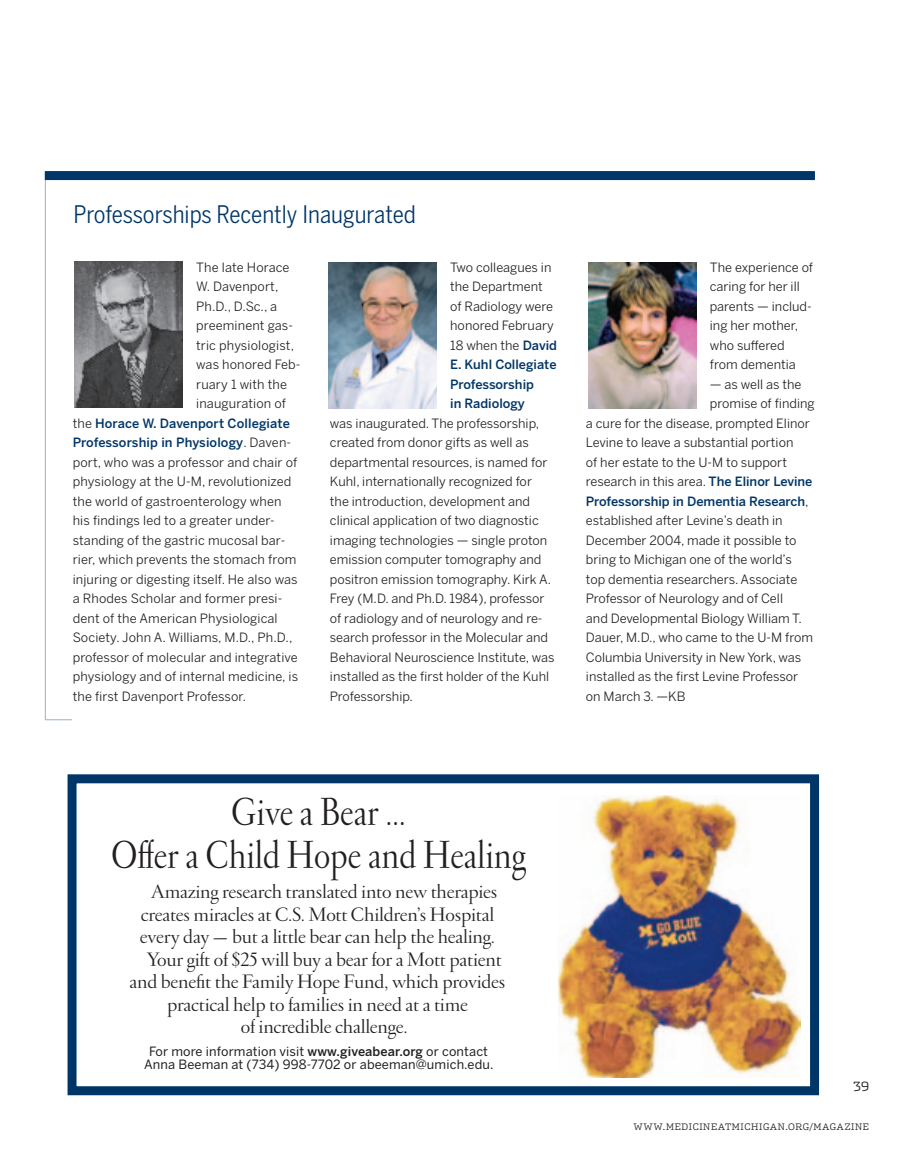
<style>
.page{position:relative;width:905px;height:1175px;background:#fff}
.page>*{position:absolute;margin:0;border:0;box-sizing:border-box;transform-origin:0 0}
.Photo_Caption{font:42.45px "Garamond FB Display";color:#231f20;scale:.85 1}
.Bent__Cond__Headline{font:24px "Benton Sans Cond";color:#003667}
.Bent__Body__8_5_13{font:21px/22.5px "Garamond FB Display";letter-spacing:-.01em;color:#231f20;text-align:center}
.Bent__Body_No_Indent{font:12.75px/19.5px "Benton Sans";color:#231f20}
.Bent__Body_No_Indent-2{font:500 12.75px "Benton Sans";color:#003667}
.Photo_Caption-2{font:12.75px/13.5px "Benton Sans Regluar";letter-spacing:.01em;color:#231f20;text-align:center}
.t1{font:300 12.75px "Dispatch";color:#231f20}
.t2{font:300 9px "Dispatch";letter-spacing:.07em;color:#231f20}
.s1{font-weight:400;color:#231f20}
.s2{font-weight:500;color:#003667}
.s3{font-family:"Benton Sans";font-weight:500}
</style>
<div class="page">
<svg style="left:44px;top:171px;width:29px;height:550px"></svg>
<div style="left:45px;top:171px;width:769px;height:9px;background:#003667"></div>
<img style="left:328px;top:262px;width:108px;height:146px">
<img style="left:75px;top:261px;width:108px;height:146px">
<img style="left:588px;top:262px;width:108px;height:146px">
<div style="left:68px;top:774px;width:751px;height:321px;border:9px solid #003667"></div>
<img style="left:558px;top:795px;width:242px;height:282px">
<p class="Bent__Cond__Headline" style="left:74px;top:201px;width:344px">Professorships Recently Inaugurated</p>
<p class="Bent__Body_No_Indent" style="left:196px;top:257px;width:95px">The late Horace</p>
<p class="Bent__Body_No_Indent" style="left:196px;top:277px;width:84px">W. Davenport,</p>
<p class="Bent__Body_No_Indent" style="left:196px;top:296px;width:83px">Ph.D., D.Sc., a</p>
<p class="Bent__Body_No_Indent" style="left:196px;top:316px;width:98px">preeminent gas-</p>
<p class="Bent__Body_No_Indent" style="left:196px;top:335px;width:99px">tric physiologist,</p>
<p class="Bent__Body_No_Indent" style="left:196px;top:355px;width:106px">was honored Feb-</p>
<p class="Bent__Body_No_Indent" style="left:196px;top:374px;width:92px">ruary 1 with the</p>
<p class="Bent__Body_No_Indent" style="left:196px;top:394px;width:91px">inauguration of</p>
<p class="Bent__Body_No_Indent-2" style="left:73px;top:415px;width:219px"><span class="s1">the</span> Horace W. Davenport Collegiate</p>
<p class="Bent__Body_No_Indent-2" style="left:73px;top:435px;width:220px">Professorship in Physiology<span class="s1">. Daven-</span></p>
<p class="Bent__Body_No_Indent" style="left:73px;top:452px;width:226px">port, who was a professor and chair of</p>
<p class="Bent__Body_No_Indent" style="left:73px;top:472px;width:220px">physiology at the U-M, revolutionized</p>
<p class="Bent__Body_No_Indent" style="left:73px;top:491px;width:210px">the world of gastroenterology when</p>
<p class="Bent__Body_No_Indent" style="left:73px;top:511px;width:204px">his findings led to a greater under-</p>
<p class="Bent__Body_No_Indent" style="left:73px;top:530px;width:214px">standing of the gastric mucosal bar-</p>
<p class="Bent__Body_No_Indent" style="left:73px;top:550px;width:225px">rier, which prevents the stomach from</p>
<p class="Bent__Body_No_Indent" style="left:73px;top:569px;width:226px">injuring or digesting itself. He also was</p>
<p class="Bent__Body_No_Indent" style="left:73px;top:589px;width:211px">a Rhodes Scholar and former presi-</p>
<p class="Bent__Body_No_Indent" style="left:73px;top:608px;width:206px">dent of the American Physiological</p>
<p class="Bent__Body_No_Indent" style="left:73px;top:628px;width:221px">Society. John A. Williams, M.D., Ph.D.,</p>
<p class="Bent__Body_No_Indent" style="left:73px;top:647px;width:226px">professor of molecular and integrative</p>
<p class="Bent__Body_No_Indent" style="left:73px;top:667px;width:227px">physiology and of internal medicine, is</p>
<p class="Bent__Body_No_Indent" style="left:73px;top:686px;width:175px">the first Davenport Professor.</p>
<p class="Bent__Body_No_Indent" style="left:450px;top:257px;width:103px">Two colleagues in</p>
<p class="Bent__Body_No_Indent" style="left:450px;top:277px;width:94px">the Department</p>
<p class="Bent__Body_No_Indent" style="left:450px;top:296px;width:104px">of Radiology were</p>
<p class="Bent__Body_No_Indent" style="left:450px;top:316px;width:105px">honored February</p>
<p class="Bent__Body_No_Indent" style="left:450px;top:335px;width:108px">18 when the <span class="s2">David</span></p>
<p class="Bent__Body_No_Indent-2" style="left:450px;top:357px;width:108px">E. Kuhl Collegiate</p>
<p class="Bent__Body_No_Indent-2" style="left:450px;top:376px;width:85px">Professorship</p>
<p class="Bent__Body_No_Indent-2" style="left:450px;top:396px;width:76px">in Radiology</p>
<p class="Bent__Body_No_Indent" style="left:330px;top:413px;width:211px">was inaugurated. The professorship,</p>
<p class="Bent__Body_No_Indent" style="left:330px;top:433px;width:200px">created from donor gifts as well as</p>
<p class="Bent__Body_No_Indent" style="left:330px;top:452px;width:219px">departmental resources, is named for</p>
<p class="Bent__Body_No_Indent" style="left:330px;top:472px;width:203px">Kuhl, internationally recognized for</p>
<p class="Bent__Body_No_Indent" style="left:330px;top:491px;width:202px">the introduction, development and</p>
<p class="Bent__Body_No_Indent" style="left:330px;top:511px;width:210px">clinical application of two diagnostic</p>
<p class="Bent__Body_No_Indent" style="left:330px;top:530px;width:219px">imaging technologies — single proton</p>
<p class="Bent__Body_No_Indent" style="left:330px;top:550px;width:213px">emission computer tomography and</p>
<p class="Bent__Body_No_Indent" style="left:330px;top:569px;width:222px">positron emission tomography. Kirk A.</p>
<p class="Bent__Body_No_Indent" style="left:330px;top:589px;width:216px">Frey (M.D. and Ph.D. 1984), professor</p>
<p class="Bent__Body_No_Indent" style="left:330px;top:608px;width:214px">of radiology and of neurology and re-</p>
<p class="Bent__Body_No_Indent" style="left:330px;top:628px;width:219px">search professor in the Molecular and</p>
<p class="Bent__Body_No_Indent" style="left:330px;top:647px;width:226px">Behavioral Neuroscience Institute, was</p>
<p class="Bent__Body_No_Indent" style="left:330px;top:667px;width:221px">installed as the first holder of the Kuhl</p>
<p class="Bent__Body_No_Indent" style="left:330px;top:686px;width:85px">Professorship.</p>
<p class="Bent__Body_No_Indent" style="left:710px;top:257px;width:105px">The experience of caring for her ill parents — includ&shy;ing her mother, who suffered from dementia</p>
<p class="Bent__Body_No_Indent" style="left:710px;top:374px;width:93px">— as well as the</p>
<p class="Bent__Body_No_Indent" style="left:710px;top:394px;width:106px">promise of finding</p>
<p class="Bent__Body_No_Indent" style="left:586px;top:413px;width:225px">a cure for the disease, prompted Elinor</p>
<p class="Bent__Body_No_Indent" style="left:586px;top:433px;width:209px">Levine to leave a substantial portion</p>
<p class="Bent__Body_No_Indent" style="left:586px;top:452px;width:202px">of her estate to the U-M to support</p>
<p class="Bent__Body_No_Indent" style="left:586px;top:472px;width:228px">research in this area. <span class="s2">The Elinor Levine</span></p>
<p class="Bent__Body_No_Indent-2" style="left:586px;top:493px;width:224px">Professorship in Dementia Research<span class="s1">,</span></p>
<p class="Bent__Body_No_Indent" style="left:586px;top:511px;width:198px">established after Levine’s death in</p>
<p class="Bent__Body_No_Indent" style="left:586px;top:530px;width:212px">December 2004, made it possible to</p>
<p class="Bent__Body_No_Indent" style="left:586px;top:550px;width:207px">bring to Michigan one of the world’s</p>
<p class="Bent__Body_No_Indent" style="left:586px;top:569px;width:213px">top dementia researchers. Associate</p>
<p class="Bent__Body_No_Indent" style="left:586px;top:589px;width:199px">Professor of Neurology and of Cell</p>
<p class="Bent__Body_No_Indent" style="left:586px;top:608px;width:217px">and Developmental Biology William T.</p>
<p class="Bent__Body_No_Indent" style="left:586px;top:628px;width:228px">Dauer, M.D., who came to the U-M from</p>
<p class="Bent__Body_No_Indent" style="left:586px;top:647px;width:217px">Columbia University in New York, was</p>
<p class="Bent__Body_No_Indent" style="left:586px;top:667px;width:214px">installed as the first Levine Professor</p>
<p class="Bent__Body_No_Indent" style="left:586px;top:686px;width:101px">on March 3. —KB</p>
<p class="Photo_Caption" style="left:231px;top:789px;width:206px">Give a Bear …</p>
<p class="Photo_Caption" style="left:111px;top:832px;width:489px">Offer a Child Hope and Healing</p>
<p class="Bent__Body__8_5_13" style="left:140px;top:881px;width:359px">Amazing research translated into new therapies creates miracles at C.S. Mott Children’s Hospital every day — but a little bear can help the healing.</p>
<p class="Bent__Body__8_5_13" style="left:147px;top:949px;width:356px">Your gift of $25 will buy a bear for a Mott patient</p>
<p class="Bent__Body__8_5_13" style="left:130px;top:971px;width:377px">and benefit the Family Hope Fund, which provides</p>
<p class="Bent__Body__8_5_13" style="left:167px;top:994px;width:302px">practical help to families in need at a time</p>
<p class="Bent__Body__8_5_13" style="left:241px;top:1016px;width:168px">of incredible challenge.</p>
<p class="Photo_Caption-2" style="left:144px;top:1044px;width:351px">For more information visit <span class="s3">www.giveabear.org</span> or contact<br>Anna Beeman at (734) 998-7702 or abeeman@umich.edu.</p>
<p class="t1" style="left:853px;top:1078px;width:17px">39</p>
<p class="t2" style="left:633px;top:1121px;width:237px">WWW.MEDICINEATMICHIGAN.ORG/MAGAZINE</p>
</div>
